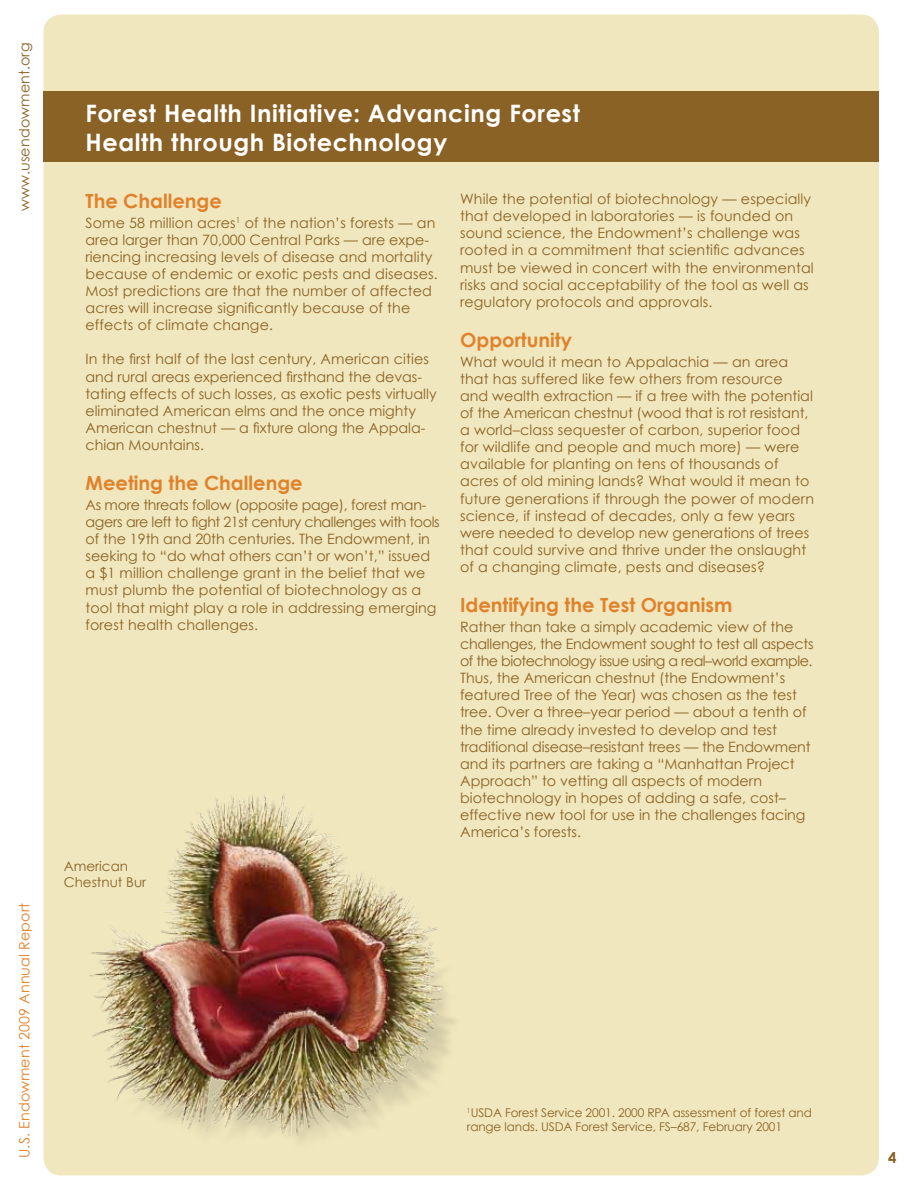
<style>
.page{position:relative;width:918px;height:1188px;background:#fff}
.page>*{position:absolute;margin:0;border:0;box-sizing:border-box;transform-origin:0 0}
.t1{font:700 24px/28.8px "Century Gothic";letter-spacing:.025em;color:#fff}
.t2{font:700 19.5px "Century Gothic";color:#e0822c}
.t3{font:700 15px "Century Gothic";color:#8a6225}
.t4{font:14.25px/17.1px "Century Gothic";letter-spacing:.01em;color:#8a6225}
.t5{font:14.25px "Century Gothic";letter-spacing:.01em;color:#e0822c}
.t6{font:13.5px/16.2px "Century Gothic";color:#8a6225}
.t7{font:12px/14.4px "Century Gothic";letter-spacing:-.01em;color:#8a6225}
</style>
<div class="page">
<div style="left:44px;top:14px;width:835px;height:1161px;background:#f0e7be;border-radius:18px"></div>
<div style="left:44px;top:92px;width:835px;height:70px;background:#8a6225"></div>
<img style="left:90px;top:794px;width:365px;height:347px">
<p class="t4" style="left:16px;top:211px;width:170px;rotate:-90deg">www.usendowment.org</p>
<p class="t5" style="left:16px;top:1158px;width:256px;rotate:-90deg">U.S. Endowment 2009 Annual Report</p>
<h1 class="t1" style="left:86px;top:98px;width:496px">Forest Health Initiative: Advancing Forest<br>Health through Biotechnology</h1>
<h2 class="t2" style="left:86px;top:189px;width:138px">The Challenge</h2>
<p class="t4" style="left:86px;top:214px;width:354px">Some 58 million acres<sup>1</sup> of the nation’s forests — an area larger than 70,000 Central Parks — are expe&shy;riencing increasing levels of disease and mortality because of endemic or exotic pests and diseases.<br>Most predictions are that the number of affected acres will increase significantly because of the effects of climate change.</p>
<p class="t4" style="left:86px;top:351px;width:353px">In the first half of the last century, American cities and rural areas experienced firsthand the devas&shy;tating effects of such losses, as exotic pests virtually eliminated American elms and the once mighty American chestnut — a fixture along the Appala&shy;chian Mountains.</p>
<h2 class="t2" style="left:86px;top:471px;width:219px">Meeting the Challenge</h2>
<p class="t4" style="left:86px;top:496px;width:356px">As more threats follow (opposite page), forest man&shy;agers are left to fight 21st century challenges with tools of the 19th and 20th centuries. The Endowment, in seeking to “do what others can’t or won’t,” issued a $1 million challenge grant in the belief that we must plumb the potential of biotechnology as a tool that might play a role in addressing emerging forest health challenges.</p>
<p class="t6" style="left:64px;top:858px;width:84px">American<br>Chestnut Bur</p>
<p class="t4" style="left:460px;top:190px;width:355px">While the potential of biotechnology — especially that developed in laboratories — is founded on sound science, the Endowment’s challenge was rooted in a commitment that scientific advances must be viewed in concert with the environmental risks and social acceptability of the tool as well as regulatory protocols and approvals.</p>
<h2 class="t2" style="left:460px;top:328px;width:113px">Opportunity</h2>
<p class="t4" style="left:460px;top:353px;width:356px">What would it mean to Appalachia — an area that has suffered like few others from resource and wealth extraction — if a tree with the potential of the American chestnut (wood that is rot resistant, a world–class sequester of carbon, superior food for wildlife and people and much more) — were available for planting on tens of thousands of acres of old mining lands? What would it mean to future generations if through the power of modern science, if instead of decades, only a few years were needed to develop new generations of trees that could survive and thrive under the onslaught of a changing climate, pests and diseases?</p>
<h2 class="t2" style="left:460px;top:593px;width:274px">Identifying the Test Organism</h2>
<p class="t4" style="left:460px;top:618px;width:355px">Rather than take a simply academic view of the challenges, the Endowment sought to test all aspects of the biotechnology issue using a real–world example.<br>Thus, the American chestnut (the Endowment’s featured Tree of the Year) was chosen as the test tree. Over a three–year period — about a tenth of the time already invested to develop and test traditional disease–resistant trees — the Endowment and its partners are taking a “Manhattan Project Approach” to vetting all aspects of modern biotechnology in hopes of adding a safe, cost– effective new tool for use in the challenges facing America’s forests.</p>
<p class="t7" style="left:467px;top:1105px;width:347px"><sup>1</sup>USDA Forest Service 2001. 2000 RPA assessment of forest and range lands. USDA Forest Service, FS–687, February 2001</p>
<p class="t3" style="left:888px;top:1148px;width:10px">4</p>
</div>
